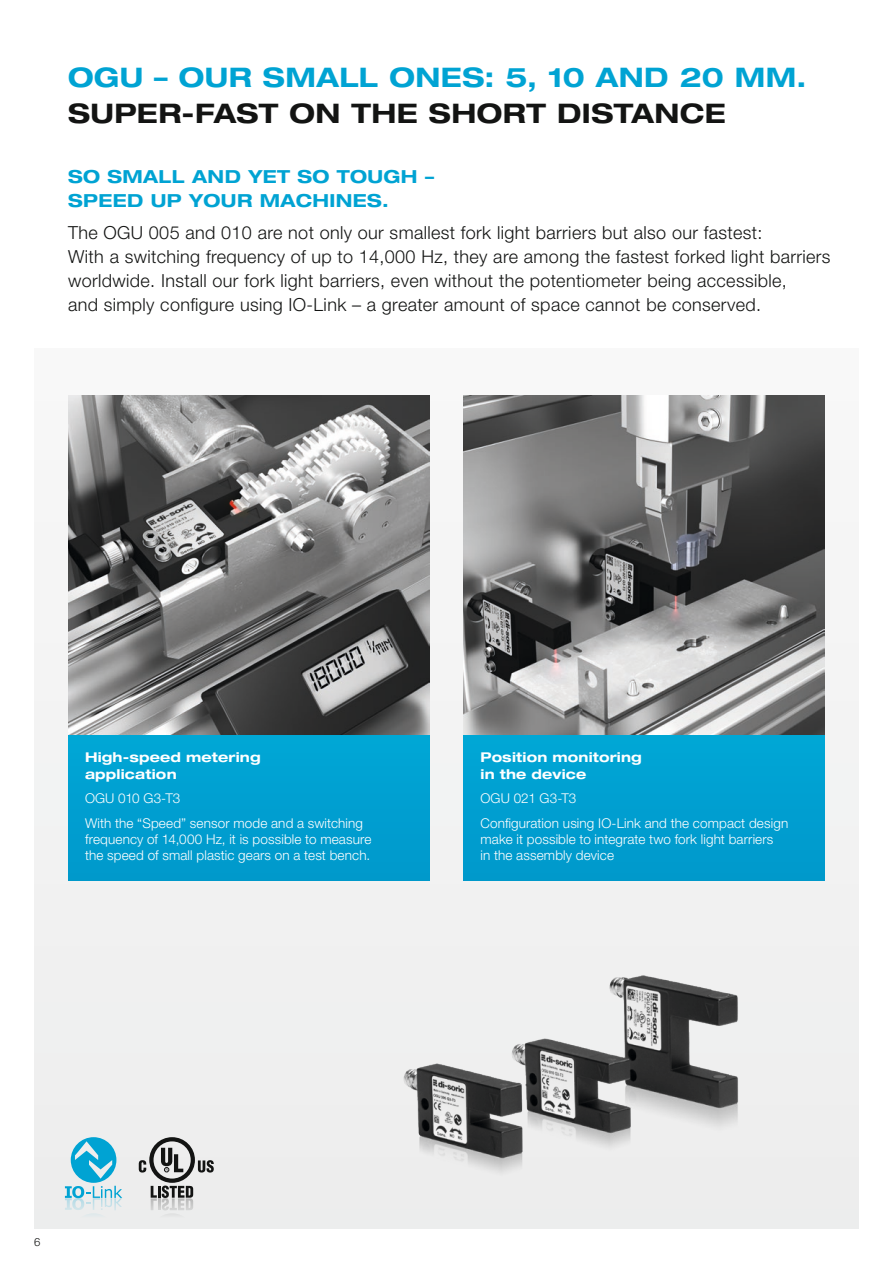
<style>
.page{position:relative;width:893px;height:1263px;background:#fff}
.page>*{position:absolute;margin:0;border:0;box-sizing:border-box;transform-origin:0 0}
.t1{font:700 expanded 27px "Helvetica Neue LTW1 G";letter-spacing:.015em;color:#00a3d3}
.t2{font:700 expanded 27px "Helvetica Neue LTW1 G";letter-spacing:.015em;color:#131413}
.t3{font:300 18px/24px "Helvetica Neue LTW1 G";letter-spacing:.02em;color:#131413}
.t4{font:700 expanded 18px/24px "Helvetica Neue LTW1 G";letter-spacing:.02em;color:#00a3d3}
.t5{font:300 13.5px/24.8px "Helvetica Neue LTW1 G";letter-spacing:.01em;color:#fff}
.t6{font:700 expanded 13.5px/16.2px "Helvetica Neue LTW1 G";letter-spacing:.015em;color:#fff}
.t7{font:300 11.25px "Helvetica Neue LTW1 G";color:#131413}
</style>
<div class="page">
<div style="left:34px;top:349px;width:825px;height:880px;background:#f0f0f0"></div>
<img style="left:463px;top:395px;width:362px;height:341px">
<img style="left:68px;top:395px;width:361px;height:341px">
<img style="left:403px;top:975px;width:336px;height:199px">
<svg style="left:139px;top:1137px;width:75px;height:79px"></svg>
<svg style="left:65px;top:1137px;width:57px;height:80px"></svg>
<div style="left:463px;top:736px;width:362px;height:144px;background:#009fd0"></div>
<div style="left:68px;top:736px;width:361px;height:144px;background:#009fd0"></div>
<h1 class="t1" style="left:68px;top:60px;width:740px">OGU – OUR SMALL ONES: 5, 10 AND 20 MM.</h1>
<h1 class="t2" style="left:68px;top:96px;width:659px">SUPER-FAST ON THE SHORT DISTANCE</h1>
<p class="t4" style="left:68px;top:164px;width:367px">SO SMALL AND YET SO TOUGH –<br>SPEED UP YOUR MACHINES.</p>
<p class="t3" style="left:68px;top:221px;width:764px">The OGU 005 and 010 are not only our smallest fork light barriers but also our fastest:<br>With a switching frequency of up to 14,000 Hz, they are among the fastest forked light barriers worldwide. Install our fork light barriers, even without the potentiometer being accessible,<br>and simply configure using IO-Link – a greater amount of space cannot be conserved.</p>
<p class="t6" style="left:85px;top:749px;width:177px">High-speed metering application</p>
<p class="t5" style="left:85px;top:786px;width:280px">OGU 010 G3-T3<br>With the “Speed” sensor mode and a switching</p>
<p class="t5" style="left:85px;top:831px;width:288px;line-height:16.2px">frequency of 14,000 Hz, it is possible to measure the speed of small plastic gears on a test bench.</p>
<p class="t6" style="left:480px;top:749px;width:163px">Position monitoring in the device</p>
<p class="t5" style="left:480px;top:786px;width:309px">OGU 021 G3-T3<br>Configuration using IO-Link and the compact design</p>
<p class="t5" style="left:480px;top:831px;width:294px;line-height:16.2px">make it possible to integrate two fork light barriers in the assembly device</p>
<p class="t7" style="left:34px;top:1234px;width:8px">6</p>
</div>
